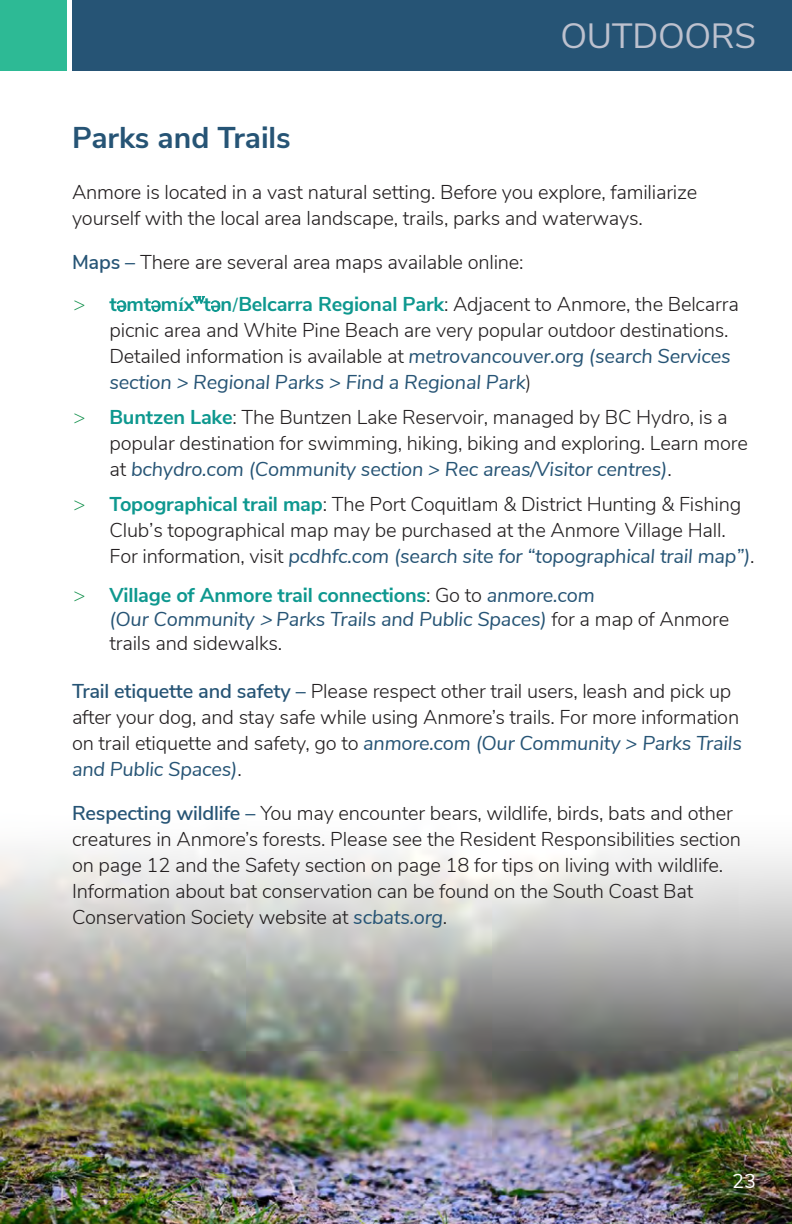
<style>
.page{position:relative;width:792px;height:1224px;background:#fff}
.page>*{position:absolute;margin:0;border:0;box-sizing:border-box;transform-origin:0 0}
.Page_Header{font:35px "Nunito Sans";letter-spacing:-.01em;color:#bdc1ce}
.Text{font:700 30px "Nunito Sans";color:#265475}
.Text-2{font:300 20px/26px "Nunito Sans";letter-spacing:-.01em;color:#231f20}
.t1{font:italic 20px/24px "Nunito Sans";letter-spacing:-.01em;color:#265475}
.Text-3{font:20px "Nunito Sans";color:#fff}
.s1{font-weight:600;color:#265475}
.s2{font-weight:200;color:#0f8f4a}
.s3{font-weight:700;color:#0e988f}
.s4{font-family:"Koz Min Pr 6 N";font-weight:400;color:#0e988f}
.s5{font-family:"Minion Pro";font-weight:700;color:#0e988f}
.s6{font-weight:400;font-style:italic;color:#265475}
.s7{font-weight:200;font-style:normal;color:#0f8f4a}
.s8{font-weight:700;font-style:normal;color:#0e988f}
.s9{font-weight:300;font-style:normal;color:#231f20}
.s10{font-style:inherit}
</style>
<div class="page">
<div style="left:72px;top:0;width:720px;height:71px;background:#265475"></div>
<div style="left:0;top:0;width:67px;height:71px;background:#2dba95"></div>
<img style="left:1px;top:847px;width:791px;height:377px">
<p class="Page_Header" style="left:561px;top:11px;width:197px">OUTDOORS</p>
<p class="Text" style="left:72px;top:116px;width:220px">Parks and Trails</p>
<p class="Text-2" style="left:72px;top:178px;width:627px">Anmore is located in a vast natural setting. Before you explore, familiarize yourself with the local area landscape, trails, parks and waterways.</p>
<p class="Text-2" style="left:72px;top:248px;width:453px"><span class="s1">Maps –</span> There are several area maps available online:</p>
<p class="Text-2" style="left:110px;top:290px;width:631px;text-indent:-36px"><span class="s2">&gt;</span> <span class="s3">t</span><span class="s4">ə</span><span class="s3">mt</span><span class="s4">ə</span><span class="s3">m</span><span class="s5">í</span><span class="s3">x</span><span class="s4">ʷ</span><span class="s3">t</span><span class="s4">ə</span><span class="s3">n</span><span class="s5">/</span><span class="s3">Belcarra Regional Park</span>: Adjacent to Anmore, the Belcarra picnic area and White Pine Beach are very popular outdoor destinations.<br>Detailed information is available at <span class="s6">metrovancouver.org (search Services section &gt; Regional Parks &gt; Find a Regional Park</span>)</p>
<p class="Text-2" style="left:110px;top:403px;width:640px;text-indent:-36px"><span class="s2">&gt;</span> <span class="s3">Buntzen Lake</span>: The Buntzen Lake Reservoir, managed by BC Hydro, is a popular destination for swimming, hiking, biking and exploring. Learn more at <span class="s6">bchydro.com (Community section &gt; Rec areas/Visitor centres)</span>.</p>
<p class="Text-2" style="left:110px;top:490px;width:647px;text-indent:-36px"><span class="s2">&gt;</span> <span class="s3">Topographical trail map</span>: The Port Coquitlam &amp; District Hunting &amp; Fishing<br>Club’s topographical map may be purchased at the Anmore Village Hall.<br>For information, visit <span class="s6">pcdhfc.com (search site for “topographical trail map”)</span>.</p>
<p class="t1" style="left:110px;top:582px;width:621px;text-indent:-36px"><span class="s7">&gt;</span> <span class="s8">Village of Anmore trail connections</span><span class="s9">: Go to</span> anmore.com<br>(Our Community <span class="s10">&gt;</span>Parks Trails and Public Spaces) <span class="s9">for a map of Anmore trails and sidewalks.</span></p>
<p class="Text-2" style="left:72px;top:677px;width:671px"><span class="s1">Trail etiquette and safety –</span> Please respect other trail users, leash and pick up after your dog, and stay safe while using Anmore’s trails. For more information on trail etiquette and safety, go to <span class="s6">anmore.com (Our Community &gt; Parks Trails and Public Spaces)</span>.</p>
<p class="Text-2" style="left:72px;top:799px;width:671px"><span class="s1">Respecting wildlife –</span> You may encounter bears, wildlife, birds, bats and other creatures in Anmore’s forests. Please see the Resident Responsibilities section on page 12 and the Safety section on page 18 for tips on living with wildlife.<br>Information about bat conservation can be found on the South Coast Bat Conservation Society website at <span class="s6">scbats.org</span>.</p>
<p class="Text-3" style="left:732px;top:1167px;width:25px">23</p>
</div>
